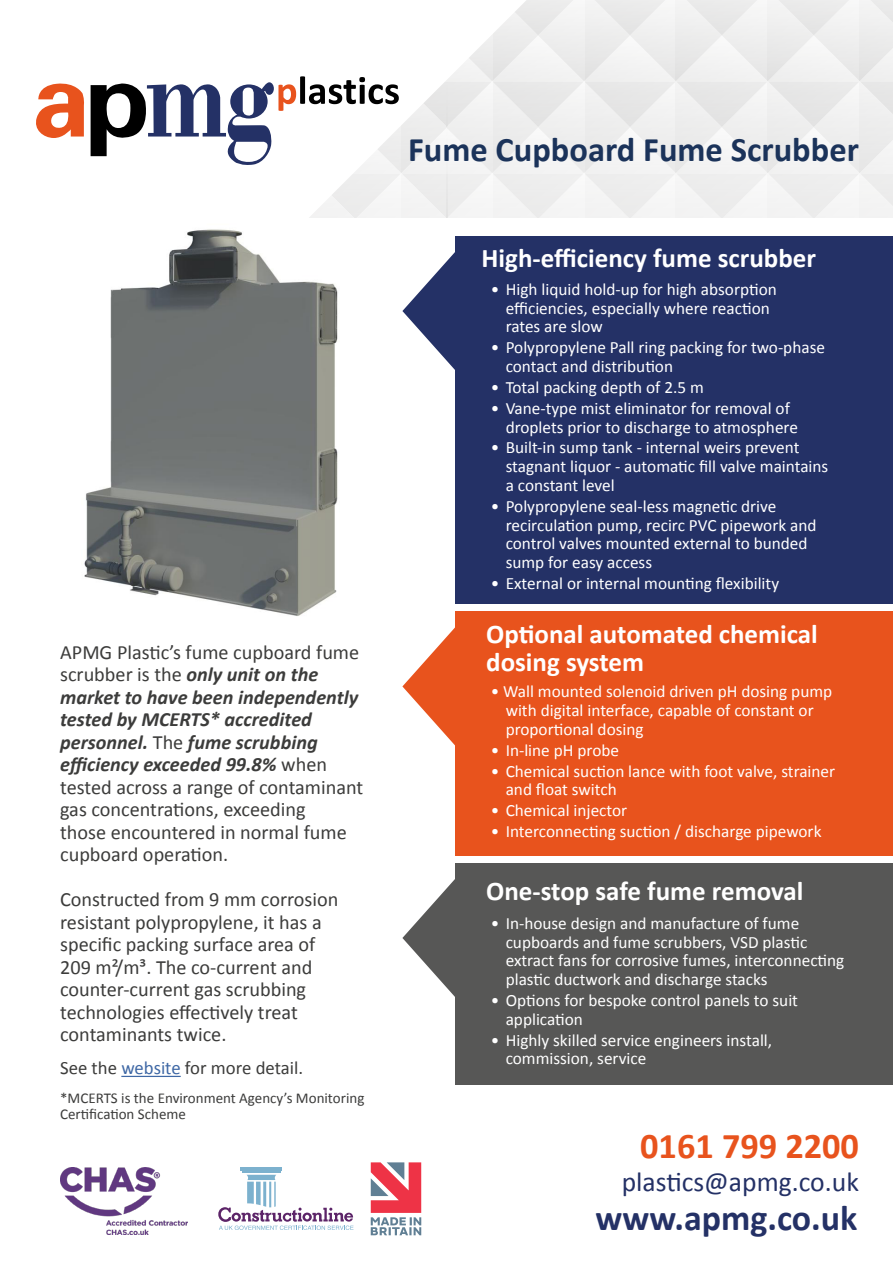
<style>
.page{position:relative;width:893px;height:1263px;background:#fff}
.page>*{position:absolute;margin:0;border:0;box-sizing:border-box;transform-origin:0 0}
.t1{font:700 36.3px "Calibri";color:#e8531d}
.t2{font:700 36px "Calibri";color:#243166}
.t3{font:700 34.5px "Calibri";color:#1b335a}
.t4{font:27.6px "Calibri";color:#243166}
.t5{font:700 27px/28.5px "Calibri";color:#fff}
.t6{font:20.25px/22.5px "Calibri";color:#3c3c3b}
.t7{font:18.75px "Calibri";color:#3c3c3b}
.t8{font:17.25px/18.8px "Calibri";color:#fff}
.t9{font:15px/16.5px "Calibri";color:#3c3c3b}
.s1{font-weight:700;font-style:italic}
.s2{color:#3f68a5}
</style>
<div class="page">
<div style="left:455px;top:863px;width:438px;height:222px;background:#575756"></div>
<svg style="left:402px;top:879px;width:53px;height:118px"></svg>
<div style="left:455px;top:236px;width:438px;height:368px;background:#243166"></div>
<div style="left:455px;top:611px;width:438px;height:244px;background:#e8531d"></div>
<svg style="left:402px;top:309px;width:53px;height:61px"></svg>
<svg style="left:402px;top:627px;width:53px;height:119px"></svg>
<hr style="left:121px;top:1076px;width:60px;height:1px;background:#3f68a5">
<img style="left:60px;top:1167px;width:127px;height:68px">
<hr style="left:241px;top:1167px;width:41px;height:3px;background:#7cb1ce">
<hr style="left:242px;top:1171px;width:38px;height:2px;background:#7cb1ce">
<svg style="left:218px;top:1175px;width:135px;height:55px"></svg>
<svg style="left:404px;top:252px;width:51px;height:57px"></svg>
<svg style="left:36px;top:0;width:857px;height:218px"></svg>
<img style="left:84px;top:229px;width:254px;height:387px">
<svg style="left:371px;top:1162px;width:50px;height:73px"></svg>
<p class="t6" style="left:60px;top:641px;width:305px">APMG Plastic’s fume cupboard fume scrubber is the <span class="s1">only unit on the market to have been independently tested by MCERTS* accredited personnel.</span> The <span class="s1">fume scrubbing efficiency exceeded 99.8%</span> when tested across a range of contaminant gas concentrations, exceeding<br>those encountered in normal fume cupboard operation.</p>
<p class="t6" style="left:60px;top:888px;width:280px">Constructed from 9 mm corrosion resistant polypropylene, it has a specific packing surface area of<br>209 m²/m³. The co-current and counter-current gas scrubbing technologies effectively treat contaminants twice.</p>
<p class="t7" style="left:60px;top:1056px;width:244px">See the <span class="s2">website</span> for more detail.</p>
<p class="t9" style="left:60px;top:1089px;width:306px">*MCERTS is the Environment Agency’s Monitoring<br>Certification Scheme</p>
<h3 class="t3" style="left:408px;top:127px;width:452px">Fume Cupboard Fume Scrubber</h3>
<h3 class="t5" style="left:482px;top:244px;width:336px">High-efficiency fume scrubber</h3>
<p class="t8" style="left:506px;top:280px;width:273px;text-indent:-15px">• High liquid hold-up for high absorption efficiencies, especially where reaction rates are slow</p>
<p class="t8" style="left:506px;top:338px;width:321px;text-indent:-15px">• Polypropylene Pall ring packing for two-phase contact and distribution</p>
<p class="t8" style="left:491px;top:378px;width:215px">• Total packing depth of 2.5 m</p>
<p class="t8" style="left:506px;top:399px;width:294px;text-indent:-15px">• Vane-type mist eliminator for removal of droplets prior to discharge to atmosphere</p>
<p class="t8" style="left:506px;top:438px;width:324px;text-indent:-15px">• Built-in sump tank - internal weirs prevent stagnant liquor - automatic fill valve maintains a constant level</p>
<p class="t8" style="left:506px;top:497px;width:312px;text-indent:-15px">• Polypropylene seal-less magnetic drive recirculation pump, recirc PVC pipework and control valves mounted external to bunded sump for easy access</p>
<p class="t8" style="left:491px;top:574px;width:290px">• External or internal mounting flexibility</p>
<h3 class="t5" style="left:486px;top:619px;width:333px">Optional automated chemical dosing system</h3>
<p class="t8" style="left:506px;top:682px;width:328px;text-indent:-15px">• Wall mounted solenoid driven pH dosing pump with digital interface, capable of constant or proportional dosing</p>
<p class="t8" style="left:491px;top:740px;width:130px">• In-line pH probe</p>
<p class="t8" style="left:506px;top:761px;width:331px;text-indent:-15px">• Chemical suction lance with foot valve, strainer and float switch</p>
<p class="t8" style="left:491px;top:801px;width:138px">• Chemical injector</p>
<p class="t8" style="left:491px;top:822px;width:332px">• Interconnecting suction / discharge pipework</p>
<h3 class="t5" style="left:486px;top:877px;width:319px">One-stop safe fume removal</h3>
<p class="t8" style="left:506px;top:914px;width:340px;text-indent:-15px">• In-house design and manufacture of fume cupboards and fume scrubbers, VSD plastic extract fans for corrosive fumes, interconnecting plastic ductwork and discharge stacks</p>
<p class="t8" style="left:506px;top:991px;width:294px;text-indent:-15px">• Options for bespoke control panels to suit application</p>
<p class="t8" style="left:506px;top:1030px;width:268px;text-indent:-15px">• Highly skilled service engineers install, commission, service</p>
<h1 class="t1" style="left:640px;top:1123px;width:220px">0161 799 2200</h1>
<h3 class="t4" style="left:622px;top:1164px;width:239px">plastics@apmg.co.uk</h3>
<h2 class="t2" style="left:596px;top:1195px;width:263px">www.apmg.co.uk</h2>
</div>
